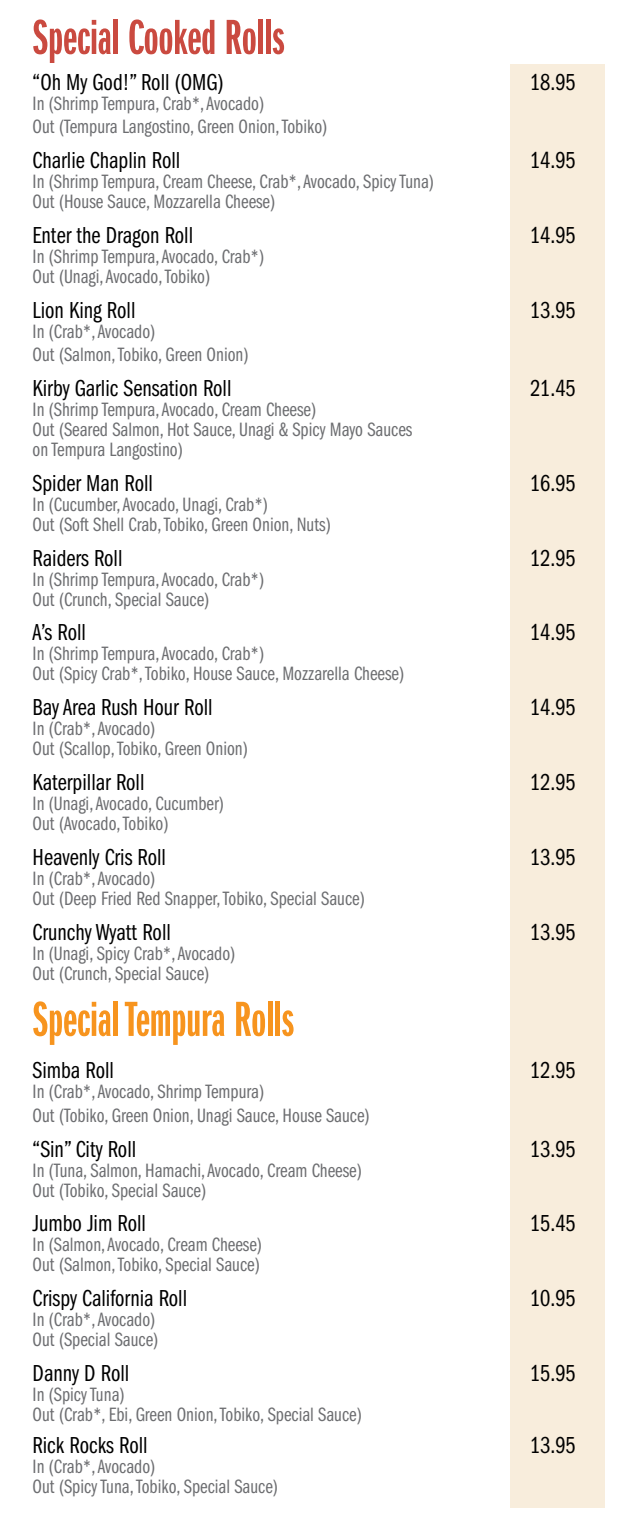
<style>
.page{position:relative;width:630px;height:1530px;background:#fff}
.page>*{position:absolute;margin:0;border:0;box-sizing:border-box;transform-origin:0 0}
.t1{font:51.25px "ITC Franklin Gothic Std Dm X Cp";color:#f7941e}
.t2{font:51.25px "ITC Franklin Gothic Std Dm X Cp";color:#ca4a40}
.t3{font:24px "ITC Franklin Gothic Std Bk Cp";color:#000}
.t4{font:20px/20px "ITC Franklin Gothic Std Bk Cp";color:#6d6e71}
</style>
<div class="page">
<div style="left:510px;top:64px;width:95px;height:1444px;background:#f8eddc"></div>
<h1 class="t2" style="left:32px;top:9px;width:254px">Special Cooked Rolls</h1>
<p class="t3" style="left:33px;top:69px;width:193px">“Oh My God!” Roll (OMG)</p>
<p class="t3" style="left:530px;top:69px;width:47px">18.95</p>
<p class="t4" style="left:33px;top:91px;width:296px;line-height:23.8px">In (Shrimp Tempura, Crab*, Avocado)<br>Out (Tempura Langostino, Green Onion, Tobiko)</p>
<p class="t3" style="left:33px;top:147px;width:149px">Charlie Chaplin Roll</p>
<p class="t3" style="left:530px;top:147px;width:47px">14.95</p>
<p class="t4" style="left:33px;top:172px;width:403px">In (Shrimp Tempura, Cream Cheese, Crab*, Avocado, Spicy Tuna)<br>Out (House Sauce, Mozzarella Cheese)</p>
<p class="t3" style="left:33px;top:222px;width:162px">Enter the Dragon Roll</p>
<p class="t3" style="left:530px;top:222px;width:47px">14.95</p>
<p class="t4" style="left:33px;top:247px;width:233px">In (Shrimp Tempura, Avocado, Crab*)<br>Out (Unagi, Avocado, Tobiko)</p>
<p class="t3" style="left:33px;top:297px;width:104px">Lion King Roll</p>
<p class="t3" style="left:530px;top:297px;width:47px">13.95</p>
<p class="t4" style="left:33px;top:319px;width:217px;line-height:23.8px">In (Crab*, Avocado)<br>Out (Salmon, Tobiko, Green Onion)</p>
<p class="t3" style="left:33px;top:375px;width:200px">Kirby Garlic Sensation Roll</p>
<p class="t3" style="left:530px;top:375px;width:47px">21.45</p>
<p class="t4" style="left:33px;top:400px;width:381px">In (Shrimp Tempura, Avocado, Cream Cheese)<br>Out (Seared Salmon, Hot Sauce, Unagi &amp; Spicy Mayo Sauces on Tempura Langostino)</p>
<p class="t3" style="left:33px;top:470px;width:122px">Spider Man Roll</p>
<p class="t3" style="left:530px;top:470px;width:47px">16.95</p>
<p class="t4" style="left:33px;top:495px;width:300px">In (Cucumber, Avocado, Unagi, Crab*)<br>Out (Soft Shell Crab, Tobiko, Green Onion, Nuts)</p>
<p class="t3" style="left:33px;top:545px;width:92px">Raiders Roll</p>
<p class="t3" style="left:530px;top:545px;width:47px">12.95</p>
<p class="t4" style="left:33px;top:569px;width:233px">In (Shrimp Tempura, Avocado, Crab*)<br>Out (Crunch, Special Sauce)</p>
<p class="t3" style="left:33px;top:619px;width:55px">A’s Roll</p>
<p class="t3" style="left:530px;top:619px;width:47px">14.95</p>
<p class="t4" style="left:33px;top:644px;width:373px">In (Shrimp Tempura, Avocado, Crab*)<br>Out (Spicy Crab*, Tobiko, House Sauce, Mozzarella Cheese)</p>
<p class="t3" style="left:33px;top:694px;width:182px">Bay Area Rush Hour Roll</p>
<p class="t3" style="left:530px;top:694px;width:47px">14.95</p>
<p class="t4" style="left:33px;top:719px;width:217px">In (Crab*, Avocado)<br>Out (Scallop, Tobiko, Green Onion)</p>
<p class="t3" style="left:33px;top:769px;width:114px">Katerpillar Roll</p>
<p class="t3" style="left:530px;top:769px;width:47px">12.95</p>
<p class="t4" style="left:33px;top:794px;width:193px">In (Unagi, Avocado, Cucumber)<br>Out (Avocado, Tobiko)</p>
<p class="t3" style="left:33px;top:844px;width:135px">Heavenly Cris Roll</p>
<p class="t3" style="left:530px;top:844px;width:47px">13.95</p>
<p class="t4" style="left:33px;top:869px;width:334px">In (Crab*, Avocado)<br>Out (Deep Fried Red Snapper, Tobiko, Special Sauce)</p>
<p class="t3" style="left:33px;top:919px;width:140px">Crunchy Wyatt Roll</p>
<p class="t3" style="left:530px;top:919px;width:47px">13.95</p>
<p class="t4" style="left:33px;top:943px;width:204px">In (Unagi, Spicy Crab*, Avocado)<br>Out (Crunch, Special Sauce)</p>
<h1 class="t1" style="left:32px;top:991px;width:263px">Special Tempura Rolls</h1>
<p class="t3" style="left:33px;top:1057px;width:83px">Simba Roll</p>
<p class="t3" style="left:530px;top:1057px;width:47px">12.95</p>
<p class="t4" style="left:33px;top:1080px;width:339px;line-height:23.8px">In (Crab*, Avocado, Shrimp Tempura)<br>Out (Tobiko, Green Onion, Unagi Sauce, House Sauce)</p>
<p class="t3" style="left:33px;top:1136px;width:105px">“Sin” City Roll</p>
<p class="t3" style="left:530px;top:1136px;width:47px">13.95</p>
<p class="t4" style="left:33px;top:1160px;width:331px">In (Tuna, Salmon, Hamachi, Avocado, Cream Cheese)<br>Out (Tobiko, Special Sauce)</p>
<p class="t3" style="left:33px;top:1210px;width:115px">Jumbo Jim Roll</p>
<p class="t3" style="left:530px;top:1210px;width:47px">15.45</p>
<p class="t4" style="left:33px;top:1235px;width:231px">In (Salmon, Avocado, Cream Cheese)<br>Out (Salmon, Tobiko, Special Sauce)</p>
<p class="t3" style="left:33px;top:1285px;width:156px">Crispy California Roll</p>
<p class="t3" style="left:530px;top:1285px;width:47px">10.95</p>
<p class="t4" style="left:33px;top:1310px;width:127px">In (Crab*, Avocado)<br>Out (Special Sauce)</p>
<p class="t3" style="left:33px;top:1360px;width:98px">Danny D Roll</p>
<p class="t3" style="left:530px;top:1360px;width:47px">15.95</p>
<p class="t4" style="left:33px;top:1385px;width:331px">In (Spicy Tuna)<br>Out (Crab*, Ebi, Green Onion, Tobiko, Special Sauce)</p>
<p class="t3" style="left:33px;top:1432px;width:117px">Rick Rocks Roll</p>
<p class="t3" style="left:530px;top:1432px;width:47px">13.95</p>
<p class="t4" style="left:33px;top:1457px;width:247px">In (Crab*, Avocado)<br>Out (Spicy Tuna, Tobiko, Special Sauce)</p>
</div>
